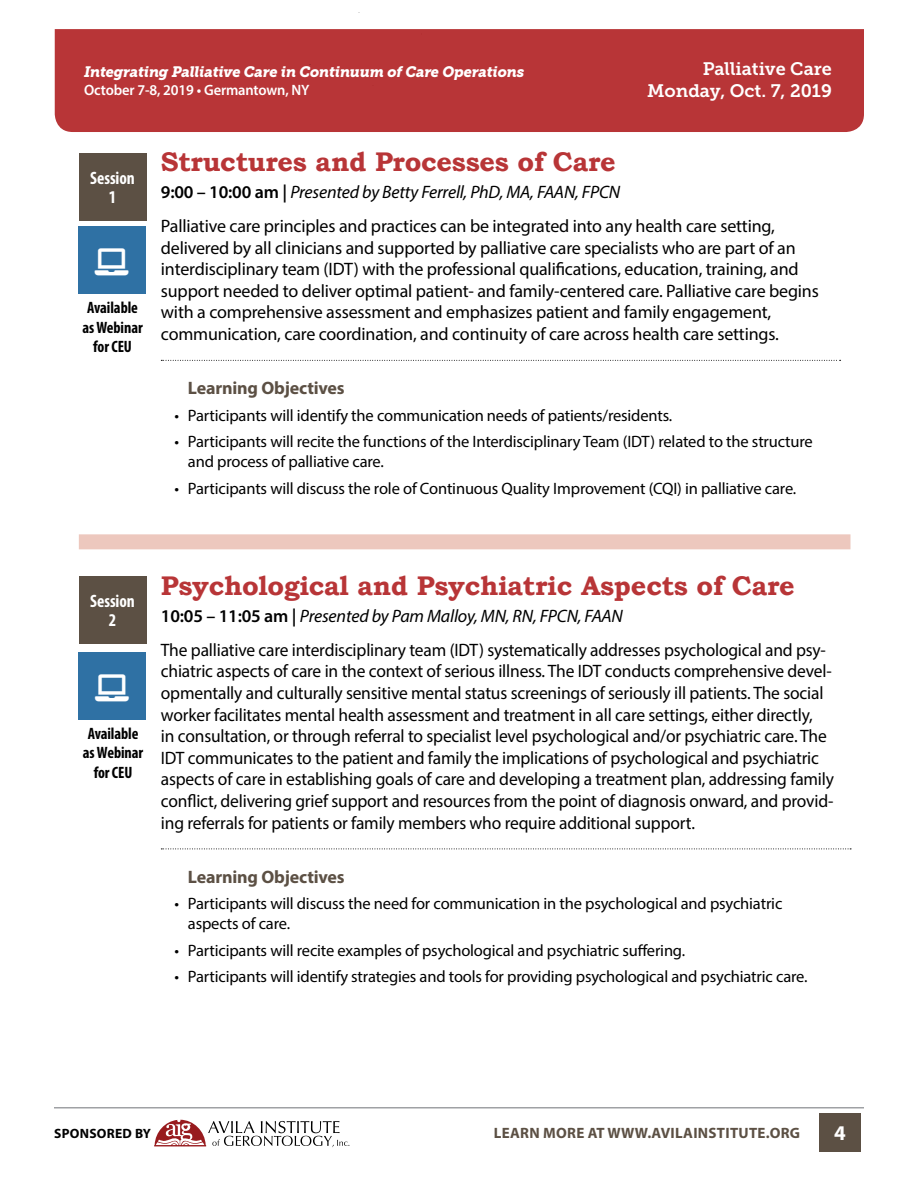
<style>
.page{position:relative;width:918px;height:1188px;background:#fff}
.page>*{position:absolute;margin:0;border:0;box-sizing:border-box;transform-origin:0 0}
.t1{font:700 27px "Bookman Old Style";letter-spacing:-.01em;color:#b83537}
.t2{font:700 21px "Myriad Pro";color:#fff}
.t3{font:18px/21.6px "Myriad Pro";letter-spacing:-.01em;color:#000}
.t4{font:700 18px "Myriad Pro";letter-spacing:-.01em;color:#5c5044}
.t5{font:18px/22.5px "Museo Slab 700";color:#fff;text-align:right}
.t6{font:700 condensed 18px/19.5px "Myriad Pro";letter-spacing:-.005em;color:#fff;text-align:center}
.t7{font:16.5px/19.8px "Myriad Pro";letter-spacing:-.01em;color:#000}
.t8{font:700 condensed 16.5px/19.8px "Myriad Pro";letter-spacing:-.005em;color:#000;text-align:center}
.t9{font:italic 15px "Museo Slab 900";letter-spacing:-.015em;color:#fff}
.t10{font:700 15px "Myriad Pro";letter-spacing:.02em;color:#5c5044}
.t11{font:600 15px "Myriad Pro";letter-spacing:-.01em;color:#fff}
.t12{font:700 13.5px "Myriad Pro";letter-spacing:.02em;color:#000}
.s1{font-weight:600}
.s2{font-style:italic}
</style>
<div class="page">
<div style="left:79px;top:534px;width:772px;height:15px;background:#edc8be"></div>
<div style="left:55px;top:29px;width:809px;height:103px;background:#b83537"></div>
<svg style="left:154px;top:1120px;width:195px;height:27px"></svg>
<hr style="left:54px;top:1107px;width:810px;height:1px;background:#9fa1a4">
<div style="left:819px;top:1113px;width:42px;height:39px;background:#5c5044"></div>
<div style="left:79px;top:153px;width:67px;height:67px;background:#5c5044"></div>
<div style="left:79px;top:576px;width:67px;height:67px;background:#5c5044"></div>
<svg style="left:161px;top:360px;width:680px;height:1px"></svg>
<svg style="left:161px;top:849px;width:690px;height:1px"></svg>
<div style="left:78px;top:227px;width:67px;height:67px;background:#2f71a4"></div>
<div style="left:78px;top:652px;width:68px;height:68px;background:#2f71a4"></div>
<p class="t9" style="left:84px;top:63px;width:442px">Integrating Palliative Care in Continuum of Care Operations</p>
<p class="t11" style="left:84px;top:81px;width:227px">October 7-8, 2019 • Germantown, NY</p>
<p class="t5" style="left:647px;top:57px;width:186px">Palliative Care<br>Monday, Oct. 7, 2019</p>
<p class="t6" style="left:90px;top:167px;width:46px">Session<br>1</p>
<p class="t8" style="left:82px;top:297px;width:62px">Available as Webinar for CEU</p>
<h1 class="t1" style="left:161px;top:143px;width:456px">Structures and Processes of Care</h1>
<p class="t3" style="left:161px;top:175px;width:616px;line-height:33.8px"><span class="s1">9:00 – 10:00 am |</span> <span class="s2">Presented by Betty Ferrell, PhD, MA, FAAN, FPCN<br></span>Palliative care principles and practices can be integrated into any health care setting,</p>
<p class="t3" style="left:161px;top:237px;width:659px">delivered by all clinicians and supported by palliative care specialists who are part of an interdisciplinary team (IDT) with the professional qualifications, education, training, and support needed to deliver optimal patient- and family-centered care. Palliative care begins with a comprehensive assessment and emphasizes patient and family engagement, communication, care coordination, and continuity of care across health care settings.</p>
<p class="t4" style="left:188px;top:376px;width:158px">Learning Objectives</p>
<p class="t7" style="left:174px;top:405px;width:499px">• Participants will identify the communication needs of patients/residents.</p>
<p class="t7" style="left:188px;top:431px;width:626px;text-indent:-13px">• Participants will recite the functions of the Interdisciplinary Team (IDT) related to the structure and process of palliative care.</p>
<p class="t7" style="left:174px;top:478px;width:623px">• Participants will discuss the role of Continuous Quality Improvement (CQI) in palliative care.</p>
<p class="t6" style="left:90px;top:590px;width:46px">Session<br>2</p>
<p class="t8" style="left:83px;top:723px;width:62px">Available as Webinar for CEU</p>
<h1 class="t1" style="left:161px;top:566px;width:635px">Psychological and Psychiatric Aspects of Care</h1>
<p class="t3" style="left:161px;top:599px;width:667px;line-height:33.8px"><span class="s1">10:05 – 11:05 am |</span> <span class="s2">Presented by Pam Malloy, MN, RN, FPCN, FAAN<br></span>The palliative care interdisciplinary team (IDT) systematically addresses psychological and psy-</p>
<p class="t3" style="left:161px;top:660px;width:675px">chiatric aspects of care in the context of serious illness. The IDT conducts comprehensive devel&shy;opmentally and culturally sensitive mental status screenings of seriously ill patients. The social worker facilitates mental health assessment and treatment in all care settings, either directly,<br>in consultation, or through referral to specialist level psychological and/or psychiatric care. The IDT communicates to the patient and family the implications of psychological and psychiatric aspects of care in establishing goals of care and developing a treatment plan, addressing family conflict, delivering grief support and resources from the point of diagnosis onward, and provid&shy;ing referrals for patients or family members who require additional support.</p>
<p class="t4" style="left:188px;top:865px;width:158px">Learning Objectives</p>
<p class="t7" style="left:188px;top:894px;width:596px;text-indent:-13px">• Participants will discuss the need for communication in the psychological and psychiatric aspects of care.</p>
<p class="t7" style="left:174px;top:940px;width:512px">• Participants will recite examples of psychological and psychiatric suffering.</p>
<p class="t7" style="left:174px;top:966px;width:635px">• Participants will identify strategies and tools for providing psychological and psychiatric care.</p>
<p class="t12" style="left:54px;top:1124px;width:98px">SPONSORED BY</p>
<p class="t10" style="left:494px;top:1123px;width:308px">LEARN MORE AT WWW.AVILAINSTITUTE.ORG</p>
<p class="t2" style="left:834px;top:1120px;width:13px">4</p>
</div>
